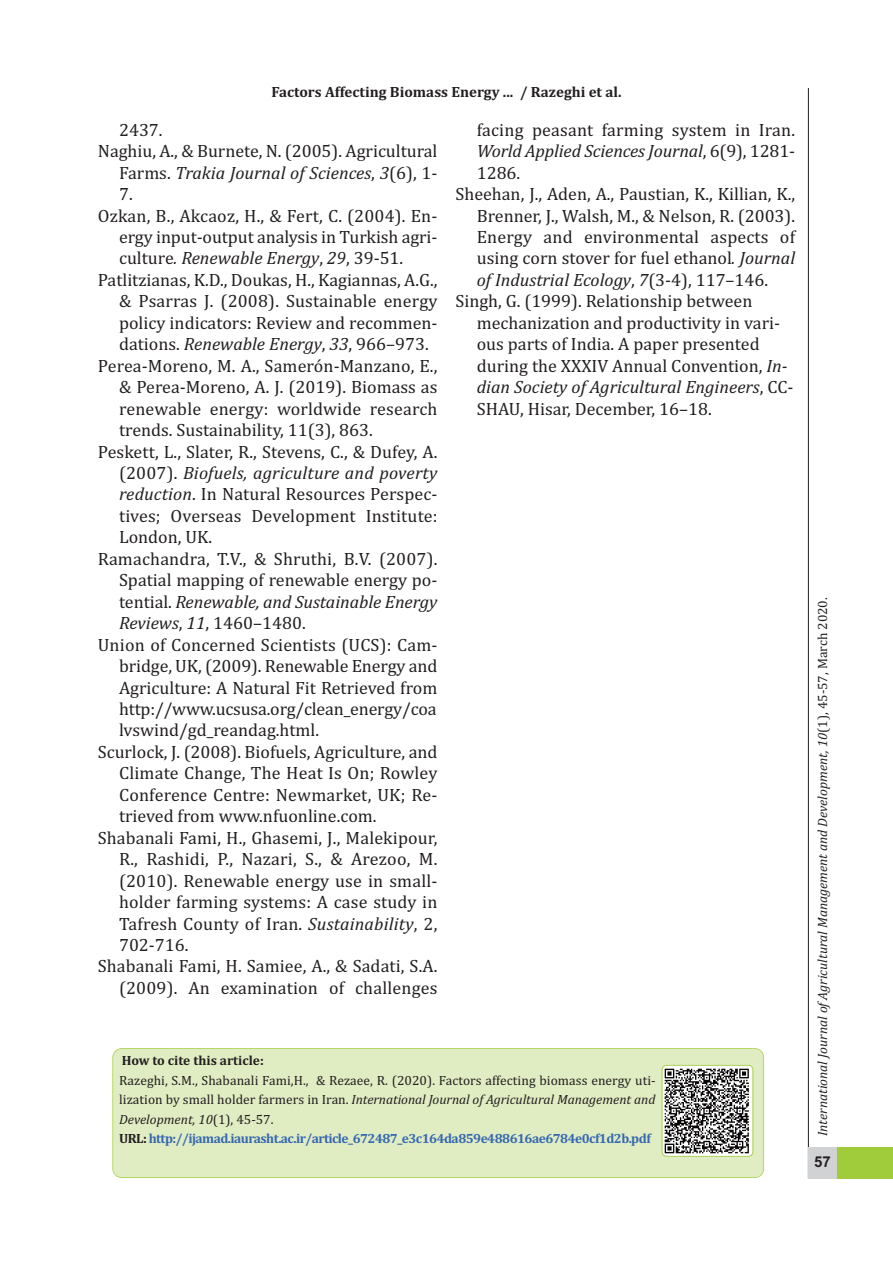
<style>
.page{position:relative;width:893px;height:1263px;background:#fff}
.page>*{position:absolute;margin:0;border:0;box-sizing:border-box;transform-origin:0 0}
.t1{font:18px "Cambria";color:#231f20}
.t2{font:italic 18px "Cambria";color:#231f20}
.t3{font:700 15px "Cambria";color:#231f20}
.t4{font:700 15px "Arial";color:#231f20}
.t5{font:13.5px/19.5px "Cambria";letter-spacing:.005em;color:#231f20}
.t6{font:italic 13.5px "Cambria";color:#231f20}
.t7{font:700 13.5px "Cambria";color:#231f20}
.s1{font-style:normal}
.s2{font-style:italic}
.s3{font-weight:700}
.s4{font-weight:700;color:#3568b2}
</style>
<div class="page">
<div style="left:808px;top:1147px;width:85px;height:32px;background:#a0cc3c"></div>
<hr style="left:808px;top:88px;width:1px;height:1090px;background:#231f20">
<div style="left:808px;top:1147px;width:29px;height:32px;background:#d1d2d4"></div>
<div style="left:113px;top:1049px;width:650px;height:128px;background:#e0ecc2;border-radius:9px"></div>
<div style="left:112px;top:1048px;width:652px;height:130px;border:2px solid #a0cc3c;border-radius:9px"></div>
<img style="left:662px;top:1066px;width:91px;height:90px;border-radius:4px">
<div style="left:662px;top:1065px;width:91px;height:92px;border:2px solid #a0cc3c;border-radius:5px"></div>
<p class="t3" style="left:271px;top:83px;width:352px">Factors Affecting Biomass Energy ... / Razeghi et al.</p>
<p class="t1" style="left:119px;top:119px;width:45px">2437.</p>
<p class="t1" style="left:98px;top:140px;width:341px">Naghiu, A., &amp; Burnete, N. (2005). Agricultural</p>
<p class="t2" style="left:119px;top:162px;width:320px"><span class="s1">Farms.</span> Trakia Journal of Sciences<span class="s1">,</span> 3<span class="s1">(6), 1-</span></p>
<p class="t1" style="left:119px;top:183px;width:15px">7.</p>
<p class="t1" style="left:98px;top:205px;width:341px">Ozkan, B., Akcaoz, H., &amp; Fert, C. (2004). En-</p>
<p class="t1" style="left:119px;top:226px;width:320px">ergy input-output analysis in Turkish agri-</p>
<p class="t2" style="left:119px;top:248px;width:286px"><span class="s1">culture</span>. Renewable Energy<span class="s1">,</span> 29<span class="s1">, 39-51.</span></p>
<p class="t1" style="left:98px;top:269px;width:341px">Patlitzianas, K.D., Doukas, H., Kagiannas, A.G.,</p>
<p class="t1" style="left:119px;top:291px;width:320px">&amp; Psarras J. (2008). Sustainable energy</p>
<p class="t1" style="left:119px;top:312px;width:320px">policy indicators: Review and recommen-</p>
<p class="t1" style="left:119px;top:333px;width:311px">dations. <span class="s2">Renewable Energy</span>, <span class="s2">33</span>, 966–973.</p>
<p class="t1" style="left:98px;top:355px;width:341px">Perea-Moreno, M. A., Samerón-Manzano, E.,</p>
<p class="t1" style="left:119px;top:376px;width:320px">&amp; Perea-Moreno, A. J. (2019). Biomass as</p>
<p class="t1" style="left:119px;top:398px;width:320px">renewable energy: worldwide research</p>
<p class="t1" style="left:119px;top:419px;width:255px">trends. Sustainability, 11(3), 863.</p>
<p class="t1" style="left:98px;top:441px;width:341px">Peskett, L., Slater, R., Stevens, C., &amp; Dufey, A.</p>
<p class="t2" style="left:119px;top:462px;width:320px"><span class="s1">(2007).</span> Biofuels, agriculture and poverty</p>
<p class="t1" style="left:119px;top:484px;width:320px"><span class="s2">reduction</span>. In Natural Resources Perspec-</p>
<p class="t1" style="left:119px;top:505px;width:320px">tives; Overseas Development Institute:</p>
<p class="t1" style="left:119px;top:527px;width:95px">London, UK.</p>
<p class="t1" style="left:98px;top:548px;width:341px">Ramachandra, T.V., &amp; Shruthi, B.V. (2007).</p>
<p class="t1" style="left:119px;top:569px;width:320px">Spatial mapping of renewable energy po-</p>
<p class="t2" style="left:119px;top:591px;width:320px"><span class="s1">tential.</span> Renewable, and Sustainable Energy</p>
<p class="t1" style="left:119px;top:612px;width:188px"><span class="s2">Reviews</span>, <span class="s2">11</span>, 1460–1480.</p>
<p class="t1" style="left:98px;top:634px;width:341px">Union of Concerned Scientists (UCS): Cam-</p>
<p class="t1" style="left:119px;top:655px;width:320px">bridge, UK, (2009). Renewable Energy and</p>
<p class="t1" style="left:119px;top:677px;width:320px">Agriculture: A Natural Fit Retrieved from</p>
<p class="t1" style="left:119px;top:698px;width:319px">http://www.ucsusa.org/clean_energy/coa</p>
<p class="t1" style="left:119px;top:720px;width:202px">lvswind/gd_reandag.html.</p>
<p class="t1" style="left:98px;top:741px;width:341px">Scurlock, J. (2008). Biofuels, Agriculture, and</p>
<p class="t1" style="left:119px;top:762px;width:320px">Climate Change, The Heat Is On; Rowley</p>
<p class="t1" style="left:119px;top:784px;width:320px">Conference Centre: Newmarket, UK; Re-</p>
<p class="t1" style="left:119px;top:805px;width:259px">trieved from www.nfuonline.com.</p>
<p class="t1" style="left:98px;top:827px;width:341px">Shabanali Fami, H., Ghasemi, J., Malekipour,</p>
<p class="t1" style="left:119px;top:848px;width:320px">R., Rashidi, P., Nazari, S., &amp; Arezoo, M.</p>
<p class="t1" style="left:119px;top:870px;width:320px">(2010). Renewable energy use in small-</p>
<p class="t1" style="left:119px;top:891px;width:320px">holder farming systems: A case study in</p>
<p class="t1" style="left:119px;top:913px;width:320px">Tafresh County of Iran. <span class="s2">Sustainability</span>, 2,</p>
<p class="t1" style="left:119px;top:934px;width:71px">702-716.</p>
<p class="t1" style="left:98px;top:956px;width:341px">Shabanali Fami, H. Samiee, A., &amp; Sadati, S.A.</p>
<p class="t1" style="left:119px;top:977px;width:320px">(2009). An examination of challenges</p>
<p class="t1" style="left:477px;top:119px;width:320px">facing peasant farming system in Iran.</p>
<p class="t2" style="left:477px;top:140px;width:320px">World Applied SciencesJournal<span class="s1">, 6(9), 1281-</span></p>
<p class="t1" style="left:477px;top:162px;width:45px">1286.</p>
<p class="t1" style="left:455px;top:183px;width:341px">Sheehan, J., Aden, A., Paustian, K., Killian, K.,</p>
<p class="t1" style="left:477px;top:205px;width:320px">Brenner, J., Walsh, M., &amp; Nelson, R. (2003).</p>
<p class="t1" style="left:477px;top:226px;width:320px">Energy and environmental aspects of</p>
<p class="t1" style="left:477px;top:248px;width:320px">using corn stover for fuel ethanol<span class="s2">. Journal</span></p>
<p class="t2" style="left:477px;top:269px;width:293px">of Industrial Ecology<span class="s1">,</span> 7<span class="s1">(3-4), 117–146.</span></p>
<p class="t1" style="left:455px;top:291px;width:298px">Singh, G. (1999). Relationship between</p>
<p class="t1" style="left:477px;top:312px;width:305px">mechanization and productivity in vari-</p>
<p class="t1" style="left:477px;top:333px;width:284px">ous parts of India. A paper presented</p>
<p class="t1" style="left:477px;top:355px;width:312px">during the XXXIV Annual Convention, <span class="s2">In-</span></p>
<p class="t2" style="left:477px;top:376px;width:318px">dian Society of Agricultural Engineers<span class="s1">, CC-</span></p>
<p class="t1" style="left:477px;top:398px;width:237px">SHAU, Hisar, December, 16–18.</p>
<p class="t7" style="left:122px;top:1053px;width:144px">How to cite this article:</p>
<p class="t5" style="left:119px;top:1070px;width:538px">Razeghi, S.M., Shabanali Fami,H., &amp; Rezaee, R. (2020). Factors affecting biomass energy uti&shy;lization by small holder farmers in Iran. <span class="s2">International Journal of Agricultural Management and Development, 10</span>(1), 45-57.<br><span class="s3">URl:</span> <span class="s4">http://ijamad.iaurasht.ac.ir/article_672487_e3c164da859e488616ae6784e0cf1d2b.pdf</span></p>
<p class="t6" style="left:815px;top:1136px;width:540px;rotate:-90deg">International Journal ofAgricultural Management and Development, 10<span class="s1">(1), 45-57, March 2020.</span></p>
<p class="t4" style="left:814px;top:1153px;width:18px">57</p>
</div>
